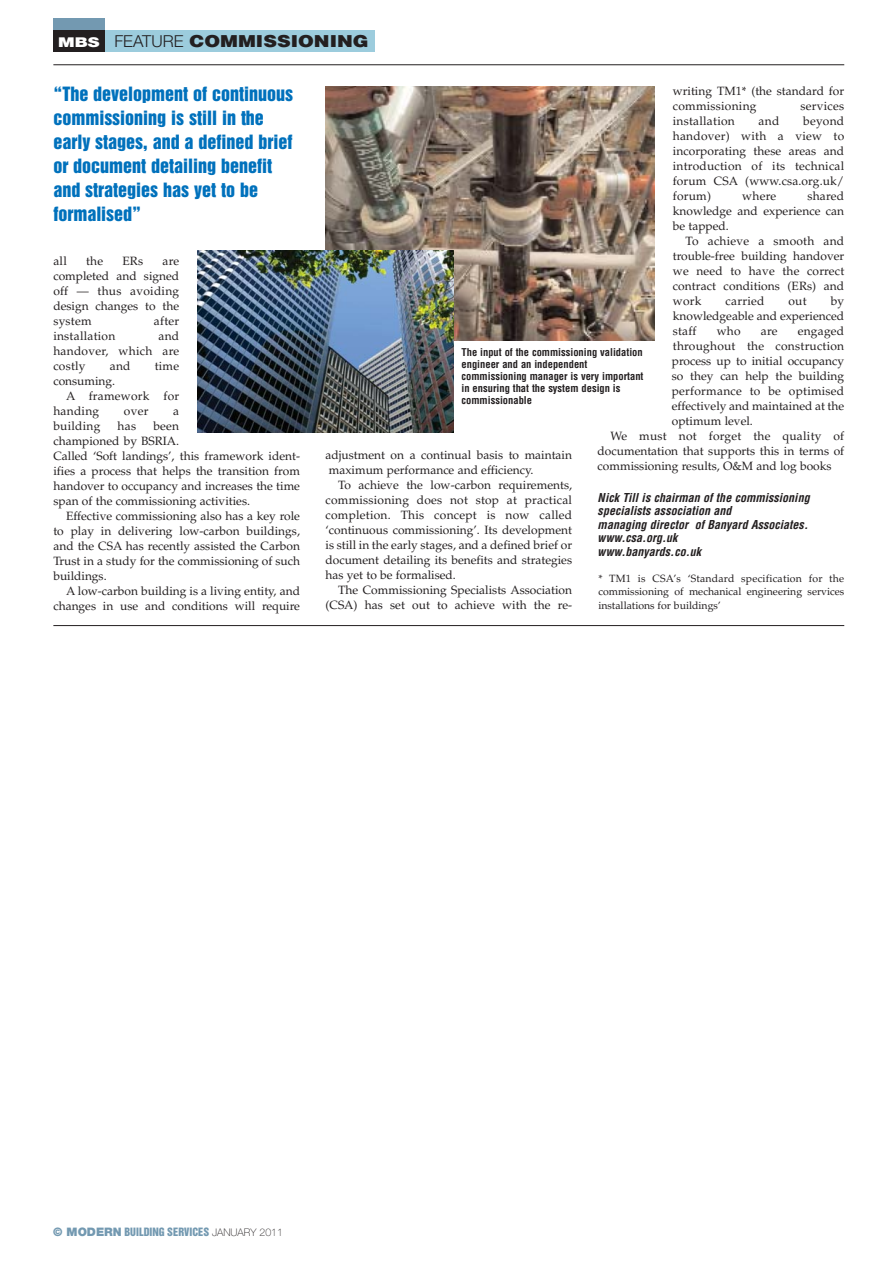
<style>
.page{position:relative;width:894px;height:1266px;background:#fff}
.page>*{position:absolute;margin:0;border:0;box-sizing:border-box;transform-origin:0 0}
.t1{font:18px/24px "Helvetica Inserat";color:#0071bc}
.t2{font:900 16.5px "Helvetica";color:#231f20;scale:1.15 1}
.t3{font:12px/15px "Palatino";color:#231f20;text-align:justify}
.t4{font:12px "Palatino";letter-spacing:.02em;color:#231f20}
.t5{font:italic 700 condensed 12px/13.5px "Helvetica";color:#231f20}
.t6{font:700 condensed 10.5px/12px "Helvetica";color:#231f20}
.t7{font:10.5px/13.5px "Palatino";color:#231f20;text-align:justify}
.t8{font:10.5px "Helvetica Inserat";color:#7399b1}
.s1{font-family:"Helvetica Neue";font-size:13.5px;color:#fff}
.s2{font-family:"Helvetica Neue";font-weight:300}
.s3{font-family:"Helvetica Neue";font-weight:900;font-size:11.7px}
.s4{font-family:"Helvetica Neue";font-weight:100;color:#231f20}
</style>
<div class="page">
<hr style="left:53px;top:64px;width:791px;height:1px;background:#231f20">
<div style="left:53px;top:31px;width:322px;height:21px;background:#9cccdd"></div>
<div style="left:53px;top:18px;width:51px;height:13px;background:#7399b1"></div>
<div style="left:53px;top:31px;width:51px;height:21px;background:#231f20"></div>
<hr style="left:53px;top:625px;width:791px;height:1px;background:#231f20">
<img style="left:326px;top:86px;width:329px;height:254px">
<img style="left:197px;top:251px;width:256px;height:181px">
<h2 class="t2" style="left:58px;top:35px;width:271px"><span class="s1">MBS</span> <span class="s2">FEATURE</span> COMMISSIONING</h2>
<h1 class="t1" style="left:53px;top:82px;width:241px">“The development of continuous commissioning is still in the early stages, and a defined brief or document detailing benefit and strategies has yet to be formalised”</h1>
<p class="t3" style="left:53px;top:255px;width:15px">all</p>
<p class="t3" style="left:86px;top:255px;width:19px">the</p>
<p class="t3" style="left:122px;top:255px;width:22px">ERs</p>
<p class="t3" style="left:53px;top:255px;width:127px;text-indent:109px">are completed and signed off — thus avoiding design changes to the system</p>
<p class="t3" style="left:154px;top:315px;width:27px">after</p>
<p class="t3" style="left:53px;top:330px;width:127px;text-indent:105px">and handover, which are costly</p>
<p class="t4" style="left:53px;top:331px;width:64px">installation</p>
<p class="t3" style="left:110px;top:360px;width:22px">and</p>
<p class="t3" style="left:155px;top:360px;width:26px">time</p>
<p class="t3" style="left:53px;top:375px;width:63px">consuming.</p>
<p class="t4" style="left:66px;top:391px;width:115px">A framework for</p>
<p class="t4" style="left:53px;top:406px;width:47px">handing</p>
<p class="t3" style="left:124px;top:405px;width:26px">over</p>
<p class="t3" style="left:173px;top:405px;width:7px">a</p>
<p class="t4" style="left:53px;top:421px;width:48px">building</p>
<p class="t3" style="left:118px;top:420px;width:20px">has</p>
<p class="t3" style="left:53px;top:420px;width:248px;text-align:left;text-indent:100px">been<br>championed by BSRIA.<br>Called ‘Soft landings’, this framework ident - ifies a process that helps the transition from handover to occupancy and increases the time span of the commissioning activities.</p>
<p class="t3" style="left:53px;top:510px;width:248px;text-indent:13px">Effective commissioning also has a key role to play in delivering low-carbon buildings, and the CSA has recently assisted the Carbon Trust in a study for the commissioning of such buildings.</p>
<p class="t3" style="left:53px;top:585px;width:248px;text-align:right">A low-carbon building is a living entity, and changes in use and conditions will require</p>
<p class="t3" style="left:673px;top:85px;width:173px">writing TM1* (the standard for commissioning</p>
<p class="t4" style="left:801px;top:101px;width:45px">services</p>
<p class="t3" style="left:673px;top:115px;width:173px;text-indent:130px">beyond handover) with a view to incorporating these areas and introduction of its technical forum CSA (www.csa.org.uk/ forum)</p>
<p class="t4" style="left:673px;top:116px;width:64px">installation</p>
<p class="t3" style="left:759px;top:115px;width:22px">and</p>
<p class="t3" style="left:673px;top:190px;width:173px;text-indent:135px">shared knowledge and experience can be tapped.</p>
<p class="t3" style="left:673px;top:235px;width:173px;text-indent:13px">To achieve a smooth and trouble-free building handover we need to have the correct contract conditions (ERs) and work</p>
<p class="t3" style="left:742px;top:190px;width:35px">where</p>
<p class="t3" style="left:673px;top:295px;width:173px;text-indent:158px">by knowledgeable and experienced staff</p>
<p class="t4" style="left:726px;top:296px;width:40px">carried</p>
<p class="t3" style="left:788px;top:295px;width:20px">out</p>
<p class="t3" style="left:717px;top:325px;width:26px">who</p>
<p class="t3" style="left:761px;top:325px;width:18px">are</p>
<p class="t4" style="left:798px;top:326px;width:48px">engaged</p>
<p class="t4" style="left:673px;top:341px;width:173px">throughout the construction</p>
<p class="t3" style="left:672px;top:355px;width:174px">process up to initial occupancy</p>
<p class="t3" style="left:672px;top:370px;width:174px">so they can help the building</p>
<p class="t4" style="left:672px;top:386px;width:174px">performance to be optimised</p>
<p class="t3" style="left:672px;top:400px;width:174px">effectively and maintained at the</p>
<p class="t3" style="left:672px;top:415px;width:83px">optimum level.</p>
<p class="t4" style="left:610px;top:431px;width:235px">We must not forget the quality of</p>
<p class="t3" style="left:598px;top:445px;width:248px">documentation that supports this in terms of</p>
<p class="t3" style="left:598px;top:460px;width:235px">commissioning results, O&amp;M and log books</p>
<p class="t5" style="left:598px;top:491px;width:216px">Nick Till is chairman of the commissioning specialists association and<br>managing director of Banyard Associates. www.csa.org.uk<br>www.banyards.co.uk</p>
<p class="t7" style="left:598px;top:572px;width:247px">* TM1 is CSA’s ‘Standard specification for the commissioning of mechanical engineering services installations for buildings’</p>
<p class="t6" style="left:462px;top:347px;width:183px">The input of the commissioning validation engineer and an independent commissioning manager is very important in ensuring that the system design is commissionable</p>
<p class="t3" style="left:326px;top:449px;width:248px">adjustment on a continual basis to maintain maximum performance and efficiency.</p>
<p class="t3" style="left:326px;top:479px;width:248px;text-indent:13px">To achieve the low-carbon requirements, commissioning does not stop at practical completion. This concept is now called ‘continuous commissioning’. Its development is still in the early stages, and a defined brief or document detailing its benefits and strategies has yet to be formalised.</p>
<p class="t3" style="left:326px;top:584px;width:248px;text-align:right">The Commissioning Specialists Association (CSA) has set out to achieve with the re-</p>
<p class="t8" style="left:53px;top:1227px;width:231px"><span class="s3">© MODERN</span> BUILDING SERVICES <span class="s4">JANUARY 2011</span></p>
</div>
